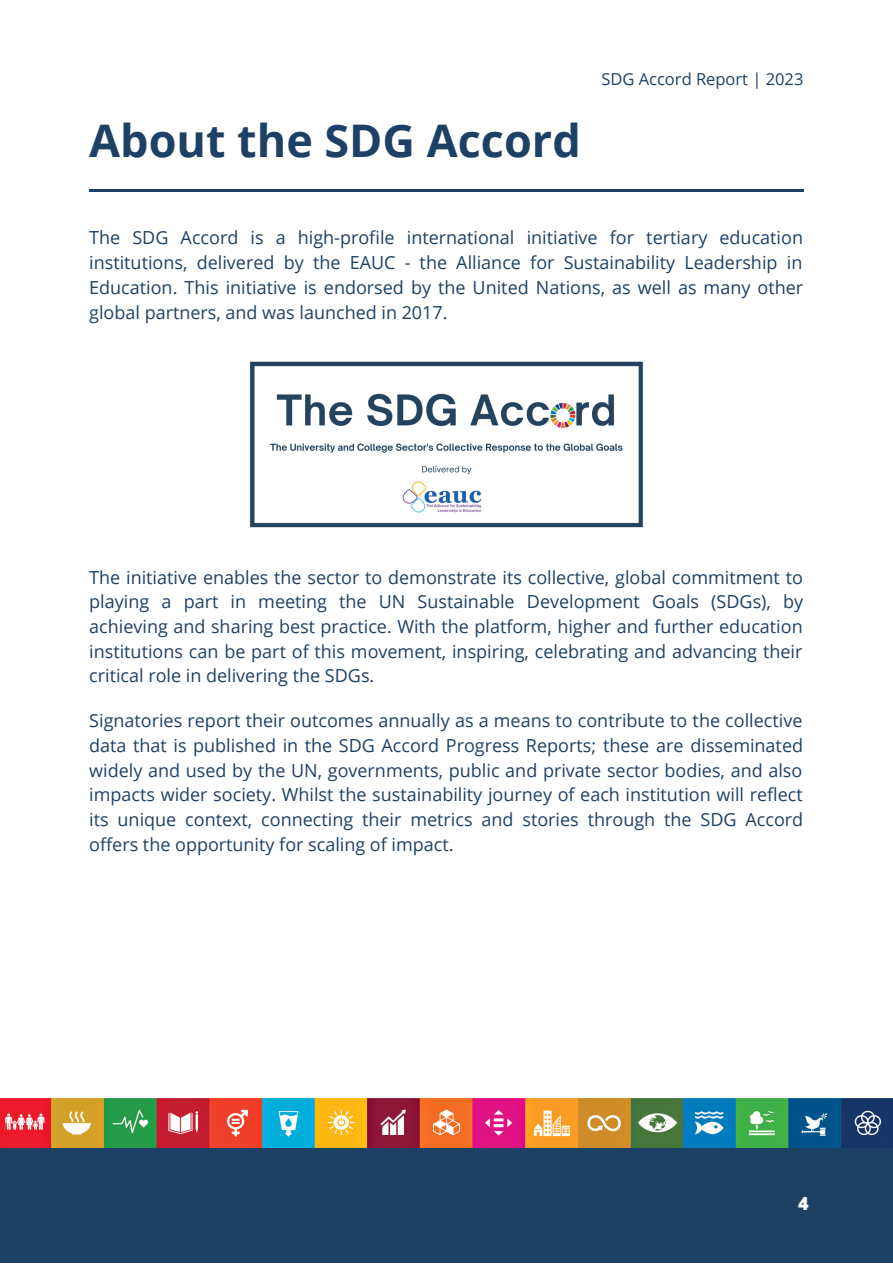
<style>
.page{position:relative;width:893px;height:1264px;background:#fff}
.page>*{position:absolute;margin:0;border:0;box-sizing:border-box;transform-origin:0 0}
.t1{font:700 45px "Open Sans";color:#1d4165}
.t2{font:18px/24.8px "Open Sans";color:#1d4165;text-align:justify}
.t3{font:800 18px "Open Sans";color:#fff}
.t4{font:16.5px "Open Sans";color:#1d4165}
</style>
<div class="page">
<div style="left:0;top:1143px;width:892px;height:119px;background:#1d4165"></div>
<hr style="left:89px;top:189px;width:714px;height:2px;background:#1d4165">
<img style="left:249px;top:361px;width:394px;height:167px">
<img style="left:0;top:1098px;width:892px;height:48px">
<p class="t1" style="left:89px;top:108px;width:493px">About the SDG Accord</p>
<p class="t4" style="left:601px;top:68px;width:203px">SDG Accord Report | 2023</p>
<p class="t2" style="left:89px;top:225px;width:715px">The SDG Accord is a high-profile international initiative for tertiary education institutions, delivered by the EAUC - the Alliance for Sustainability Leadership in Education. This initiative is endorsed by the United Nations, as well as many other global partners, and was launched in 2017.</p>
<p class="t2" style="left:89px;top:564px;width:715px">The initiative enables the sector to demonstrate its collective, global commitment to playing a part in meeting the UN Sustainable Development Goals (SDGs), by achieving and sharing best practice. With the platform, higher and further education institutions can be part of this movement, inspiring, celebrating and advancing their critical role in delivering the SDGs.</p>
<p class="t2" style="left:89px;top:708px;width:715px">Signatories report their outcomes annually as a means to contribute to the collective data that is published in the SDG Accord Progress Reports; these are disseminated widely and used by the UN, governments, public and private sector bodies, and also impacts wider society. Whilst the sustainability journey of each institution will reflect its unique context, connecting their metrics and stories through the SDG Accord offers the opportunity for scaling of impact.</p>
<p class="t3" style="left:798px;top:1190px;width:12px">4</p>
</div>
